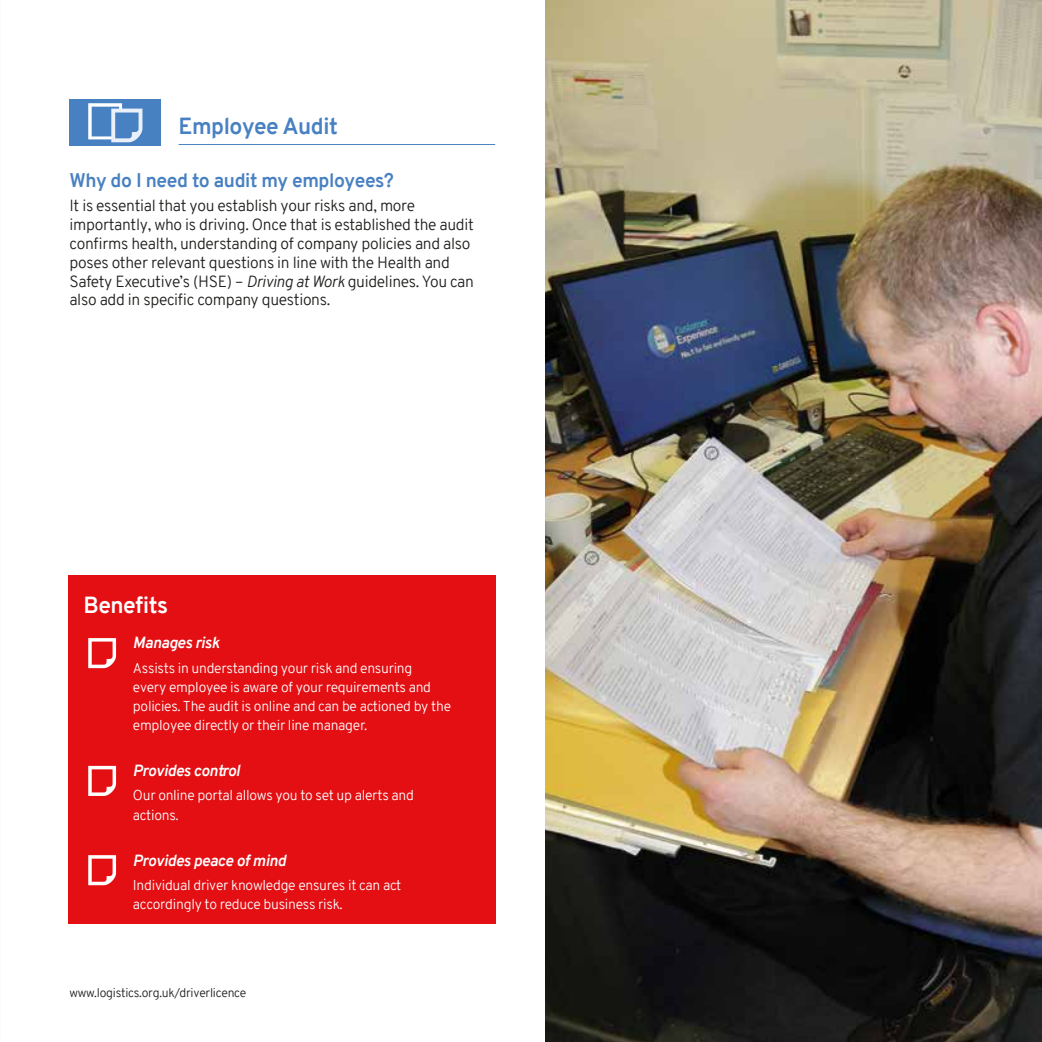
<style>
.page{position:relative;width:1042px;height:1042px;background:#fff}
.page>*{position:absolute;margin:0;border:0;box-sizing:border-box;transform-origin:0 0}
.t1{font:700 22.75px "Overpass";letter-spacing:-.02em;color:#4881c2}
.t2{font:700 22.75px "Overpass";letter-spacing:-.02em;color:#fff}
.t3{font:700 19.25px "Overpass";letter-spacing:-.02em;color:#4881c2}
.t4{font:300 15.75px/18.9px "Overpass";letter-spacing:-.02em;color:#1d1d1b}
.t5{font:italic 700 15.75px "Overpass";letter-spacing:-.02em;color:#fff}
.t6{font:300 14px/19.2px "Overpass";letter-spacing:-.02em;color:#fff}
.t7{font:300 12.25px "Overpass";letter-spacing:-.02em;color:#1d1d1b}
.s1{font-style:italic}
</style>
<div class="page">
<div style="left:68px;top:575px;width:428px;height:349px;background:#e30f13"></div>
<svg style="left:88px;top:638px;width:28px;height:30px"></svg>
<svg style="left:88px;top:766px;width:28px;height:30px"></svg>
<svg style="left:88px;top:855px;width:28px;height:30px"></svg>
<hr style="left:179px;top:144px;width:316px;height:1px;background:#4881c2">
<div style="left:70px;top:99px;width:91px;height:47px;background:#4881c2"></div>
<svg style="left:88px;top:103px;width:54px;height:39px"></svg>
<img style="left:546px;top:0;width:496px;height:1042px">
<h1 class="t1" style="left:179px;top:110px;width:161px">Employee Audit</h1>
<p class="t3" style="left:69px;top:167px;width:326px">Why do I need to audit my employees?</p>
<p class="t4" style="left:69px;top:196px;width:406px">It is essential that you establish your risks and, more importantly, who is driving. Once that is established the audit confirms health, understanding of company policies and also poses other relevant questions in line with the Health and Safety Executive’s (HSE) – <span class="s1">Driving at Work</span> guidelines. You can also add in specific company questions.</p>
<h1 class="t2" style="left:83px;top:588px;width:86px">Benefits</h1>
<p class="t5" style="left:133px;top:632px;width:88px">Manages risk</p>
<p class="t6" style="left:133px;top:658px;width:320px">Assists in understanding your risk and ensuring<br>every employee is aware of your requirements and policies. The audit is online and can be actioned by the employee directly or their line manager.</p>
<p class="t5" style="left:133px;top:759px;width:109px">Provides control</p>
<p class="t6" style="left:133px;top:786px;width:282px">Our online portal allows you to set up alerts and actions.</p>
<p class="t5" style="left:133px;top:849px;width:154px">Provides peace of mind</p>
<p class="t6" style="left:133px;top:875px;width:270px">Individual driver knowledge ensures it can act accordingly to reduce business risk.</p>
<p class="t7" style="left:69px;top:984px;width:178px">www.logistics.org.uk/driverlicence</p>
</div>
